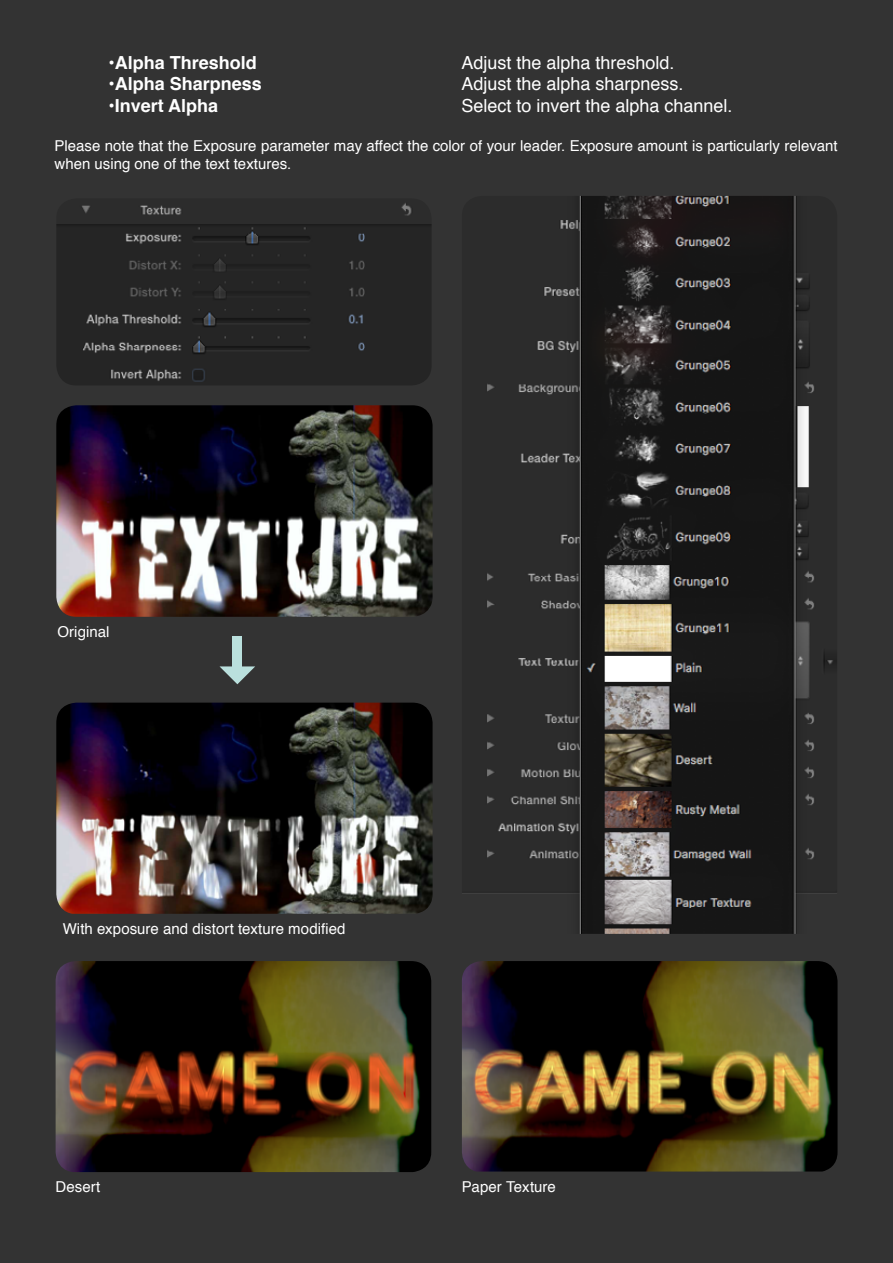
<style>
.page{position:relative;width:893px;height:1263px;background:#333}
.page>*{position:absolute;margin:0;border:0;box-sizing:border-box;transform-origin:0 0}
.t1{font:18px/21.6px "Helvetica";color:#fff}
.t2{font:700 18px "Helvetica";color:#fff}
.t3{font:15px/18px "Helvetica";color:#fff}
</style>
<div class="page">
<img style="left:56px;top:203px;width:376px;height:182px">
<img style="left:56px;top:961px;width:375px;height:211px">
<img style="left:462px;top:196px;width:375px;height:738px">
<img style="left:462px;top:961px;width:375px;height:210px">
<img style="left:56px;top:405px;width:377px;height:212px">
<img style="left:56px;top:703px;width:377px;height:211px">
<div style="left:233px;top:636px;width:9px;height:39px;background:#bae0dd"></div>
<svg style="left:220px;top:666px;width:35px;height:18px"></svg>
<p class="t2" style="left:109px;top:48px;width:150px">•Alpha Threshold</p>
<p class="t2" style="left:109px;top:70px;width:155px">•Alpha Sharpness</p>
<p class="t2" style="left:109px;top:91px;width:111px">•Invert Alpha</p>
<p class="t1" style="left:461px;top:52px;width:273px">Adjust the alpha threshold.<br>Adjust the alpha sharpness.<br>Select to invert the alpha channel.</p>
<p class="t3" style="left:55px;top:137px;width:785px">Please note that the Exposure parameter may affect the color of your leader. Exposure amount is particularly relevant when using one of the text textures.</p>
<p class="t3" style="left:57px;top:623px;width:54px">Original</p>
<p class="t3" style="left:63px;top:920px;width:284px">With exposure and distort texture modified</p>
<p class="t3" style="left:56px;top:1178px;width:46px">Desert</p>
<p class="t3" style="left:462px;top:1178px;width:95px">Paper Texture</p>
</div>
